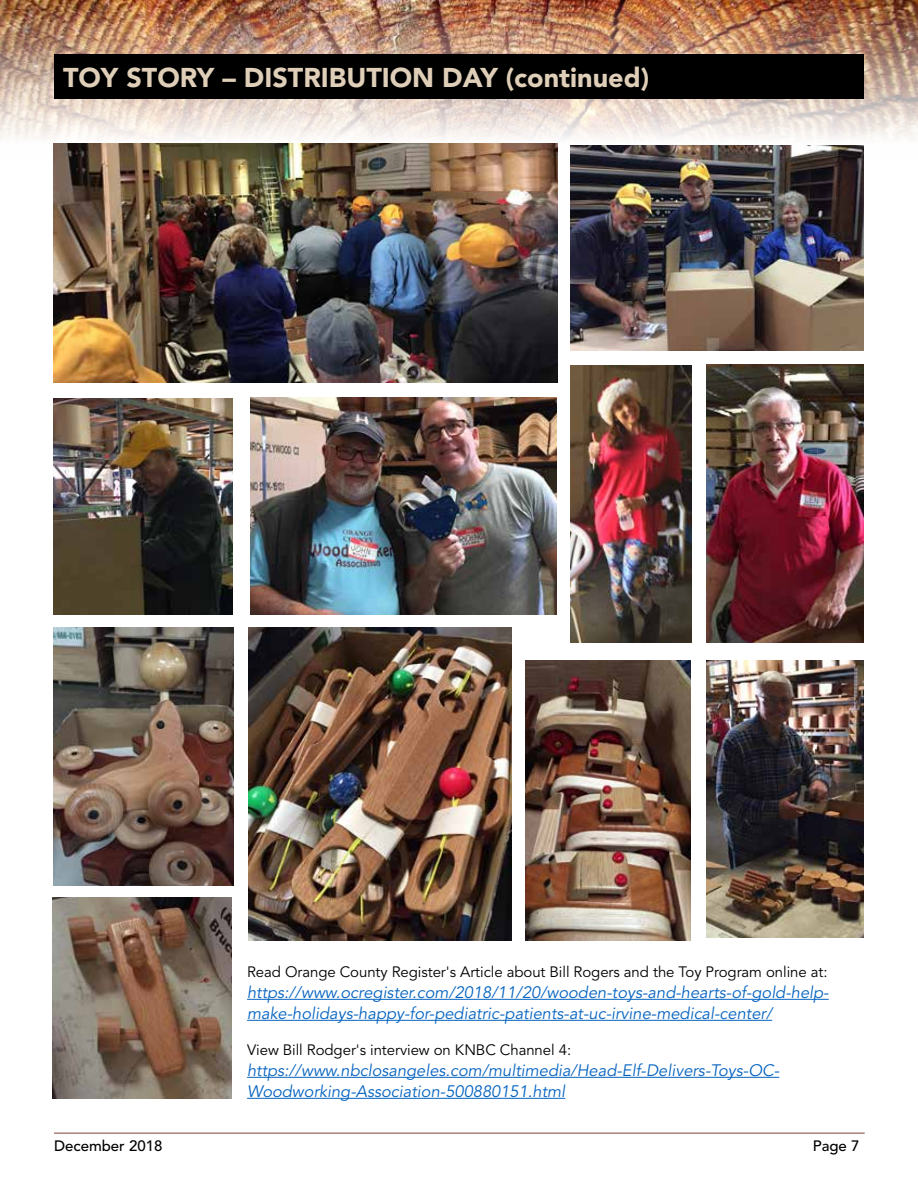
<style>
.page{position:relative;width:918px;height:1188px;background:#fff}
.page>*{position:absolute;margin:0;border:0;box-sizing:border-box;transform-origin:0 0}
.t1{font:900 27px "Avenir";color:#dfceb8}
.t2{font:italic 16.5px/21px "Avenir LT Std";color:#0563c1}
.t3{font:15px "Avenir";letter-spacing:-.005em;color:#000}
.t4{font:500 15px "Avenir";color:#000}
</style>
<div class="page">
<hr style="left:54px;top:1133px;width:811px;height:1px;background:#803c33">
<img style="left:0;top:0;width:918px;height:162px">
<div style="left:54px;top:54px;width:810px;height:45px;background:#000"></div>
<img style="left:53px;top:898px;width:178px;height:201px">
<img style="left:248px;top:627px;width:264px;height:313px">
<img style="left:526px;top:661px;width:165px;height:279px">
<img style="left:53px;top:627px;width:181px;height:259px">
<img style="left:53px;top:144px;width:505px;height:238px">
<img style="left:54px;top:399px;width:179px;height:215px">
<img style="left:706px;top:661px;width:158px;height:277px">
<img style="left:571px;top:145px;width:293px;height:206px">
<img style="left:706px;top:364px;width:158px;height:279px">
<img style="left:571px;top:365px;width:121px;height:278px">
<img style="left:250px;top:397px;width:307px;height:217px">
<hr style="left:247px;top:999px;width:582px;height:1px;background:#0563c1">
<hr style="left:247px;top:1020px;width:525px;height:1px;background:#0563c1">
<hr style="left:247px;top:1077px;width:532px;height:1px;background:#0563c1">
<hr style="left:247px;top:1098px;width:318px;height:1px;background:#0563c1">
<h1 class="t1" style="left:63px;top:61px;width:588px">TOY STORY – DISTRIBUTION DAY (continued)</h1>
<p class="t3" style="left:247px;top:963px;width:582px">Read Orange County Register's Article about Bill Rogers and the Toy Program online at:</p>
<p class="t2" style="left:247px;top:982px;width:583px">https://www.ocregister.com/2018/11/20/wooden-toys-and-hearts-of-gold-help&shy;make-holidays-happy-for-pediatric-patients-at-uc-irvine-medical-center/</p>
<p class="t3" style="left:247px;top:1041px;width:326px">View Bill Rodger's interview on KNBC Channel 4:</p>
<p class="t2" style="left:247px;top:1060px;width:534px">https://www.nbclosangeles.com/multimedia/Head-Elf-Delivers-Toys-OC-<br>Woodworking-Association-500880151.html</p>
<p class="t4" style="left:54px;top:1138px;width:110px">December 2018</p>
<p class="t4" style="left:813px;top:1138px;width:48px">Page 7</p>
</div>
